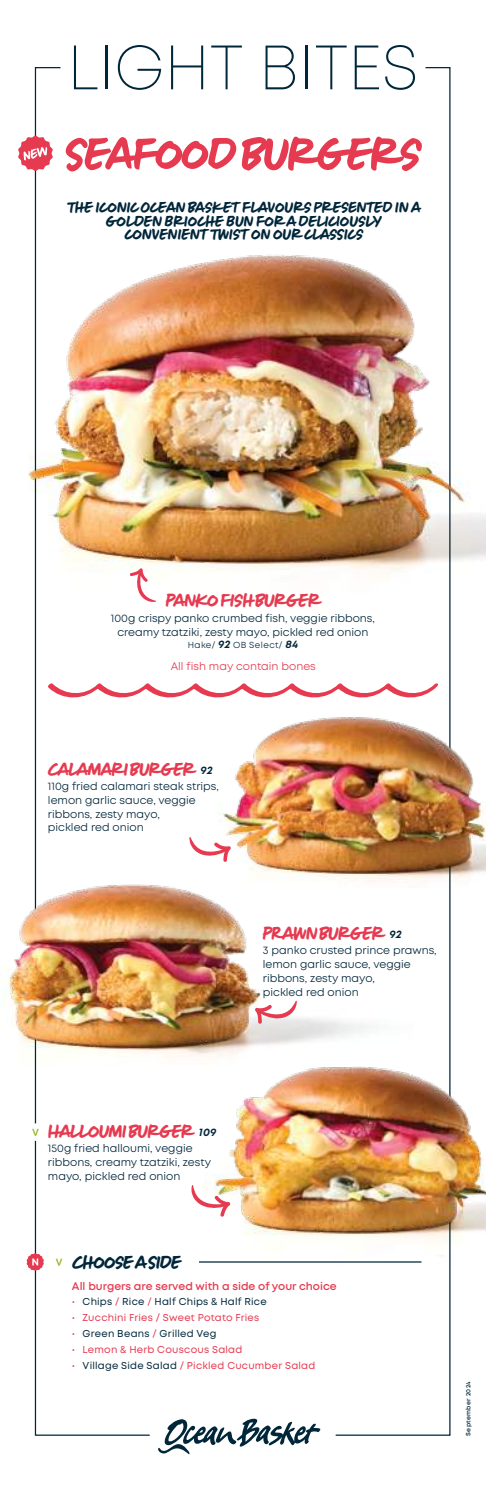
<style>
.page{position:relative;width:486px;height:1489px;background:#fff}
.page>*{position:absolute;margin:0;border:0;box-sizing:border-box;transform-origin:0 0}
.t1{font:73.75px "Fave Hand";letter-spacing:-.02em;color:#e53a50}
.t2{font:200 62.5px "Mont";color:#00263a}
.t3{font:30px "Fave Hand";letter-spacing:-.005em;color:#e53a50}
.t4{font:30px "Fave Hand";letter-spacing:-.02em;color:#00263a}
.t5{font:25px "Fave Hand";color:#00263a}
.t6{font:11px/13.8px "Mont";color:#00263a}
.t7{font:600 11px "Mont";color:#e53a50}
.t8{font:11px "Mont";color:#e53a50}
.t9{font:italic 700 11px "Mont";letter-spacing:.02em;color:#00263a}
.t10{font:10px "Mont";letter-spacing:.02em;color:#e53a50}
.t11{font:10px "Mont";letter-spacing:.02em;color:#00263a}
.t12{font:8.75px "Mont";letter-spacing:.045em;color:#00263a}
.t13{font:600 6.25px "Mont";letter-spacing:.05em;color:#00263a}
.s1{font-weight:700;font-style:italic;font-size:11px}
.s2{color:#e53a50}
.s3{color:#00263a}
</style>
<div class="page">
<svg style="left:335px;top:67px;width:116px;height:1369px"></svg>
<svg style="left:34px;top:67px;width:116px;height:1369px"></svg>
<svg style="left:158px;top:1418px;width:162px;height:35px"></svg>
<img style="left:28px;top:132px;width:457px;height:493px">
<img style="left:223px;top:703px;width:262px;height:184px">
<img style="left:0;top:869px;width:413px;height:196px">
<img style="left:204px;top:973px;width:281px;height:300px">
<svg style="left:47px;top:682px;width:391px;height:19px"></svg>
<svg style="left:189px;top:837px;width:42px;height:24px"></svg>
<svg style="left:255px;top:1000px;width:42px;height:23px"></svg>
<svg style="left:191px;top:1184px;width:39px;height:32px"></svg>
<svg style="left:130px;top:568px;width:26px;height:34px"></svg>
<hr style="left:63px;top:1261px;width:358px;height:1px;background:#00263a">
<div style="left:54px;top:1247px;width:145px;height:27px;background:#fff"></div>
<svg style="left:27px;top:1252px;width:17px;height:18px"></svg>
<svg style="left:18px;top:136px;width:35px;height:35px"></svg>
<svg style="left:50px;top:1252px;width:13px;height:18px"></svg>
<svg style="left:32px;top:1123px;width:12px;height:17px"></svg>
<h2 class="t2" style="left:67px;top:44px;width:352px">LIGHT BITES</h2>
<h1 class="t1" style="left:65px;top:114px;width:357px">Seafood Burgers</h1>
<h3 class="t5" style="left:67px;top:193px;width:354px">The iconic Ocean Basket flavours presented in a</h3>
<h3 class="t5" style="left:106px;top:207px;width:277px">golden brioche bun for a deliciousLY</h3>
<h3 class="t5" style="left:124px;top:221px;width:240px">convenient twist on our classics</h3>
<h3 class="t3" style="left:166px;top:584px;width:156px">PanKo Fish Burger</h3>
<p class="t6" style="left:111px;top:612px;width:265px;text-align:center">100g crispy panko crumbed fish, veggie ribbons, creamy tzatziki, zesty mayo, pickled red onion</p>
<p class="t12" style="left:188px;top:641px;width:112px">Hake/ <span class="s1">92</span> OB Select/ <span class="s1">84</span></p>
<p class="t8" style="left:171px;top:661px;width:147px">All fish may contain bones</p>
<h3 class="t3" style="left:48px;top:753px;width:148px">Calamari Burger</h3>
<p class="t9" style="left:200px;top:765px;width:14px">92</p>
<p class="t6" style="left:48px;top:780px;width:172px">110g fried calamari steak strips, lemon garlic sauce, veggie ribbons, zesty mayo,<br>pickled red onion</p>
<h3 class="t3" style="left:263px;top:917px;width:123px">PRawn Burger</h3>
<p class="t9" style="left:389px;top:929px;width:14px">92</p>
<p class="t6" style="left:263px;top:944px;width:175px">3 panko crusted prince prawns, lemon garlic sauce, veggie ribbons, zesty mayo,<br>pickled red onion</p>
<h3 class="t3" style="left:48px;top:1115px;width:147px">Halloumi Burger</h3>
<p class="t9" style="left:199px;top:1127px;width:19px">109</p>
<p class="t6" style="left:48px;top:1141px;width:164px">150g fried halloumi, veggie ribbons, creamy tzatziki, zesty mayo, pickled red onion</p>
<h3 class="t4" style="left:72px;top:1246px;width:111px">Choose a Side</h3>
<p class="t7" style="left:72px;top:1281px;width:266px">All burgers are served with a side of your choice</p>
<p class="t11" style="left:72px;top:1297px;width:196px"><span class="s2">•</span> Chips <span class="s2">/</span> Rice <span class="s2">/</span> Half Chips &amp; Half Rice</p>
<p class="t10" style="left:72px;top:1313px;width:189px">• Zucchini Fries / Sweet Potato Fries</p>
<p class="t11" style="left:72px;top:1329px;width:146px"><span class="s2">•</span> Green Beans <span class="s2">/</span> Grilled Veg</p>
<p class="t10" style="left:72px;top:1345px;width:172px">• Lemon &amp; Herb Couscous Salad</p>
<p class="t10" style="left:72px;top:1361px;width:245px">• <span class="s3">Village Side Salad</span> / Pickled Cucumber Salad</p>
<p class="t13" style="left:465px;top:1435px;width:56px;rotate:-90deg">September 2024</p>
</div>
